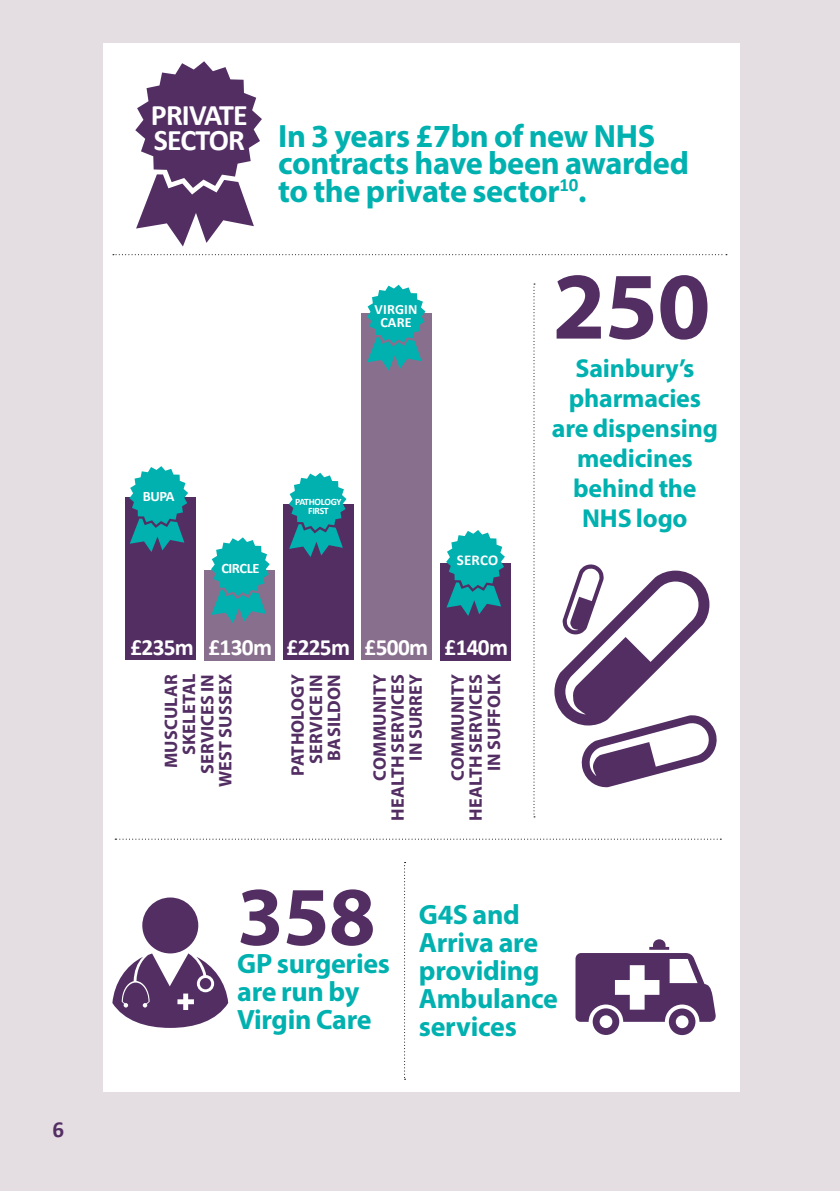
<style>
.page{position:relative;width:840px;height:1191px;background:#fff}
.page>*{position:absolute;margin:0;border:0;box-sizing:border-box;transform-origin:0 0}
.t1{font:700 96px "Myriad Pro";color:#532e63}
.t2{font:700 84px "Myriad Pro";color:#532e63}
.t3{font:700 32.4px/27.8px "Myriad Pro";letter-spacing:-.01em;color:#00b1b0}
.t4{font:700 30px "Calibri";letter-spacing:-.03em;color:#fff}
.t5{font:700 28px/28px "Myriad Pro";letter-spacing:-.01em;color:#00b1b0}
.t6{font:700 26px/30px "Myriad Pro";letter-spacing:-.01em;color:#00b1b0;text-align:center}
.t7{font:700 23.4px "Calibri";letter-spacing:-.03em;color:#fff}
.t8{font:700 23px "Calibri";color:#532e63}
.t9{font:700 18.2px/18.2px "Myriad Pro";letter-spacing:.01em;color:#532e63;text-align:right}
.t10{font:700 15px "Calibri";letter-spacing:.005em;color:#fff}
.t11{font:700 14.4px "Calibri";letter-spacing:-.03em;color:#fff}
.t12{font:700 14.2px/12.2px "Calibri";color:#fff;text-align:center}
.t13{font:700 9.8px/8.4px "Calibri";letter-spacing:-.035em;color:#fff;text-align:center}
</style>
<div class="page">
<div style="left:0;top:0;width:839px;height:1191px;background:#e4dee3"></div>
<div style="left:103px;top:44px;width:636px;height:1047px;background:#fff"></div>
<svg style="left:135px;top:61px;width:127px;height:185px"></svg>
<svg style="left:575px;top:939px;width:141px;height:96px"></svg>
<svg style="left:113px;top:254px;width:613px;height:1px"></svg>
<svg style="left:404px;top:862px;width:1px;height:217px"></svg>
<svg style="left:115px;top:838px;width:606px;height:1px"></svg>
<svg style="left:112px;top:897px;width:116px;height:131px"></svg>
<div style="left:440px;top:563px;width:70px;height:97px;background:#532e63"></div>
<div style="left:361px;top:314px;width:71px;height:346px;background:#896f8e"></div>
<div style="left:282px;top:504px;width:71px;height:156px;background:#532e63"></div>
<div style="left:204px;top:570px;width:70px;height:90px;background:#896f8e"></div>
<div style="left:125px;top:497px;width:71px;height:163px;background:#532e63"></div>
<svg style="left:129px;top:466px;width:59px;height:86px"></svg>
<svg style="left:211px;top:537px;width:58px;height:86px"></svg>
<svg style="left:289px;top:473px;width:57px;height:84px"></svg>
<svg style="left:366px;top:285px;width:59px;height:86px"></svg>
<svg style="left:446px;top:530px;width:58px;height:86px"></svg>
<svg style="left:533px;top:283px;width:1px;height:534px"></svg>
<svg style="left:554px;top:564px;width:163px;height:223px"></svg>
<p class="t8" style="left:53px;top:1114px;width:13px">6</p>
<h3 class="t4" style="left:151px;top:96px;width:98px">PRIVATE</h3>
<h3 class="t3" style="left:278px;top:121px;width:412px;text-indent:-124px"><sub>SECTOR</sub> In 3 years £7bn of new NHS contracts have been awarded to the private sector<sup>10</sup>.</h3>
<p class="t12" style="left:374px;top:303px;width:22px">Virgin<br>Care</p>
<p class="t11" style="left:143px;top:487px;width:33px">BUPA</p>
<p class="t11" style="left:221px;top:559px;width:40px">CIRCLE</p>
<p class="t13" style="left:295px;top:497px;width:48px">PATHOLOGY<br>FIRST</p>
<p class="t10" style="left:456px;top:550px;width:43px">SERCO</p>
<p class="t7" style="left:130px;top:632px;width:379px">£235m £130m £225m £500m £140m</p>
<p class="t9" style="left:161px;top:787px;width:114px;rotate:-90deg">Muscular skeletal services in<br>West Sussex</p>
<p class="t9" style="left:288px;top:763px;width:91px;text-align:justify;text-indent:-12px;rotate:-90deg">pathology service in Basildon</p>
<p class="t9" style="left:369px;top:820px;width:148px;rotate:-90deg">Community health services in surrey</p>
<p class="t9" style="left:447px;top:820px;width:148px;rotate:-90deg">Community health services in Suffolk</p>
<h1 class="t1" style="left:552px;top:244px;width:159px">250</h1>
<h3 class="t6" style="left:551px;top:352px;width:167px">Sainbury’s pharmacies are dispensing medicines behind the<br>NHS logo</h3>
<h2 class="t2" style="left:237px;top:861px;width:140px">358</h2>
<h3 class="t5" style="left:237px;top:948px;width:154px">GP surgeries are run by<br>Virgin Care</h3>
<h3 class="t5" style="left:418px;top:899px;width:141px">G4S and<br>Arriva are providing<br>Ambulance services</h3>
</div>
